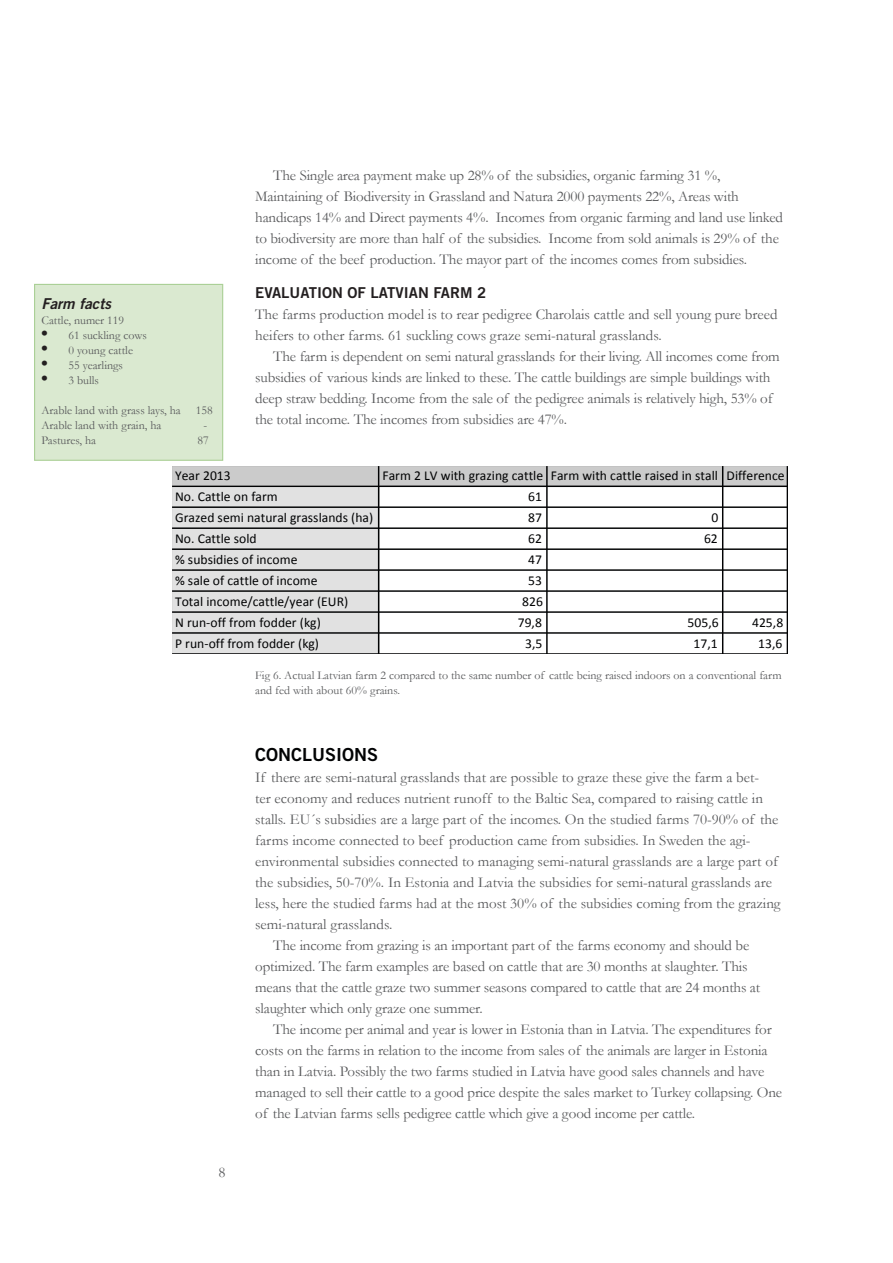
<style>
.page{position:relative;width:893px;height:1263px;background:#fff}
.page>*{position:absolute;margin:0;border:0;box-sizing:border-box;transform-origin:0 0}
.Rubrik1{font:18px "Trade Gothic Bold Two";color:#020304}
.Brödtext{font:15px/21px "Garamond";letter-spacing:-.01em;color:#58595b}
.Rubrik2{font:15px "Trade Gothic Bold Two";color:#231f20}
.t1{font:italic 15px "Trade Gothic Bold Two";color:#231f20}
.t2{font:13.65px "Calibri";color:#010203}
.t3{font:12px/15px "Garamond";color:#58595b}
.s1{font-family:"Times";font-size:18px;color:#231f20}
</style>
<div class="page">
<div style="left:34px;top:284px;width:189px;height:177px;background:#dae9d0;border:1px solid #abd096"></div>
<div style="left:172px;top:466px;width:615px;height:21px;background:#cbcbcb"></div>
<div style="left:172px;top:485px;width:207px;height:169px;background:#e1e1e1"></div>
<hr style="left:172px;top:466px;width:1px;height:188px;background:#010203">
<hr style="left:378px;top:466px;width:1px;height:188px;background:#010203">
<hr style="left:546px;top:466px;width:2px;height:188px;background:#010203">
<hr style="left:722px;top:466px;width:1px;height:188px;background:#010203">
<hr style="left:787px;top:466px;width:1px;height:188px;background:#010203">
<hr style="left:172px;top:466px;width:615px;height:1px;background:#010203">
<hr style="left:172px;top:486px;width:615px;height:1px;background:#010203">
<hr style="left:172px;top:506px;width:615px;height:2px;background:#010203">
<hr style="left:172px;top:527px;width:615px;height:2px;background:#010203">
<hr style="left:172px;top:548px;width:615px;height:2px;background:#010203">
<hr style="left:172px;top:569px;width:615px;height:2px;background:#010203">
<hr style="left:172px;top:590px;width:615px;height:2px;background:#010203">
<hr style="left:172px;top:611px;width:615px;height:2px;background:#010203">
<hr style="left:172px;top:632px;width:615px;height:2px;background:#010203">
<hr style="left:172px;top:653px;width:615px;height:1px;background:#010203">
<p class="Brödtext" style="left:255px;top:165px;width:529px;text-indent:18px">The Single area payment make up 28% of the subsidies, organic farming 31 %, Maintaining of Biodiversity in Grassland and Natura 2000 payments 22%, Areas with handicaps 14% and Direct payments 4%. Incomes from organic farming and land use linked to biodiversity are more than half of the subsidies. Income from sold animals is 29% of the income of the beef production. The mayor part of the incomes comes from subsidies.</p>
<p class="Rubrik2" style="left:255px;top:284px;width:233px">EVALUATION OF LATVIAN FARM 2</p>
<p class="Brödtext" style="left:255px;top:304px;width:524px">The farms production model is to rear pedigree Charolais cattle and sell young pure breed heifers to other farms. 61 suckling cows graze semi-natural grasslands.</p>
<p class="Brödtext" style="left:255px;top:346px;width:526px;text-indent:18px">The farm is dependent on semi natural grasslands for their living. All incomes come from subsidies of various kinds are linked to these. The cattle buildings are simple buildings with deep straw bedding. Income from the sale of the pedigree animals is relatively high, 53% of the total income. The incomes from subsidies are 47%.</p>
<p class="t1" style="left:41px;top:294px;width:71px">Farm facts</p>
<p class="t3" style="left:41px;top:312px;width:84px">Cattle, numer 119</p>
<p class="t3" style="left:41px;top:327px;width:107px"><span class="s1">•</span> 61 suckling cows</p>
<p class="t3" style="left:41px;top:342px;width:93px"><span class="s1">•</span> 0 young cattle</p>
<p class="t3" style="left:41px;top:357px;width:83px"><span class="s1">•</span> 55 yearlings</p>
<p class="t3" style="left:41px;top:372px;width:59px"><span class="s1">•</span> 3 bulls</p>
<p class="t3" style="left:41px;top:402px;width:141px">Arable land with grass lays, ha</p>
<p class="t3" style="left:196px;top:402px;width:18px">158</p>
<p class="t3" style="left:41px;top:417px;width:122px">Arable land with grain, ha</p>
<p class="t3" style="left:203px;top:417px;width:5px">-</p>
<p class="t3" style="left:41px;top:432px;width:56px">Pastures, ha</p>
<p class="t3" style="left:197px;top:432px;width:13px">87</p>
<p class="t2" style="left:175px;top:467px;width:57px">Year 2013</p>
<p class="t2" style="left:382px;top:467px;width:404px">Farm 2 LV with grazing cattle Farm with cattle raised in stall Difference</p>
<p class="t2" style="left:175px;top:488px;width:104px">No. Cattle on farm</p>
<p class="t2" style="left:528px;top:488px;width:15px">61</p>
<p class="t2" style="left:175px;top:509px;width:200px">Grazed semi natural grasslands (ha)</p>
<p class="t2" style="left:528px;top:509px;width:15px">87</p>
<p class="t2" style="left:711px;top:509px;width:8px">0</p>
<p class="t2" style="left:175px;top:530px;width:83px">No. Cattle sold</p>
<p class="t2" style="left:528px;top:530px;width:15px">62</p>
<p class="t2" style="left:704px;top:530px;width:15px">62</p>
<p class="t2" style="left:175px;top:551px;width:124px">% subsidies of income</p>
<p class="t2" style="left:528px;top:551px;width:15px">47</p>
<p class="t2" style="left:175px;top:572px;width:144px">% sale of cattle of income</p>
<p class="t2" style="left:528px;top:572px;width:15px">53</p>
<p class="t2" style="left:175px;top:593px;width:175px">Total income/cattle/year (EUR)</p>
<p class="t2" style="left:522px;top:593px;width:22px">826</p>
<p class="t2" style="left:175px;top:614px;width:147px">N run-off from fodder (kg)</p>
<p class="t2" style="left:518px;top:614px;width:26px">79,8</p>
<p class="t2" style="left:687px;top:614px;width:33px">505,6</p>
<p class="t2" style="left:752px;top:614px;width:33px">425,8</p>
<p class="t2" style="left:175px;top:635px;width:145px">P run-off from fodder (kg)</p>
<p class="t2" style="left:525px;top:635px;width:19px">3,5</p>
<p class="t2" style="left:693px;top:635px;width:26px">17,1</p>
<p class="t2" style="left:758px;top:635px;width:26px">13,6</p>
<p class="t3" style="left:255px;top:667px;width:528px">Fig 6. Actual Latvian farm 2 compared to the same number of cattle being raised indoors on a conventional farm and fed with about 60% grains.</p>
<p class="Brödtext" style="left:218px;top:1162px;width:9px">8</p>
<p class="Rubrik1" style="left:255px;top:743px;width:124px">CONCLUSIONS</p>
<p class="Brödtext" style="left:255px;top:767px;width:527px">If there are semi-natural grasslands that are possible to graze these give the farm a bet-<br>ter economy and reduces nutrient runoff to the Baltic Sea, compared to raising cattle in stalls. EU´s subsidies are a large part of the incomes. On the studied farms 70-90% of the farms income connected to beef production came from subsidies. In Sweden the agi&shy;environmental subsidies connected to managing semi-natural grasslands are a large part of the subsidies, 50-70%. In Estonia and Latvia the subsidies for semi-natural grasslands are less, here the studied farms had at the most 30% of the subsidies coming from the grazing semi-natural grasslands.</p>
<p class="Brödtext" style="left:255px;top:935px;width:507px;text-indent:18px">The income from grazing is an important part of the farms economy and should be optimized. The farm examples are based on cattle that are 30 months at slaughter. This means that the cattle graze two summer seasons compared to cattle that are 24 months at slaughter which only graze one summer.</p>
<p class="Brödtext" style="left:255px;top:1019px;width:528px;text-indent:18px">The income per animal and year is lower in Estonia than in Latvia. The expenditures for costs on the farms in relation to the income from sales of the animals are larger in Estonia than in Latvia. Possibly the two farms studied in Latvia have good sales channels and have managed to sell their cattle to a good price despite the sales market to Turkey collapsing. One of the Latvian farms sells pedigree cattle which give a good income per cattle.</p>
</div>
